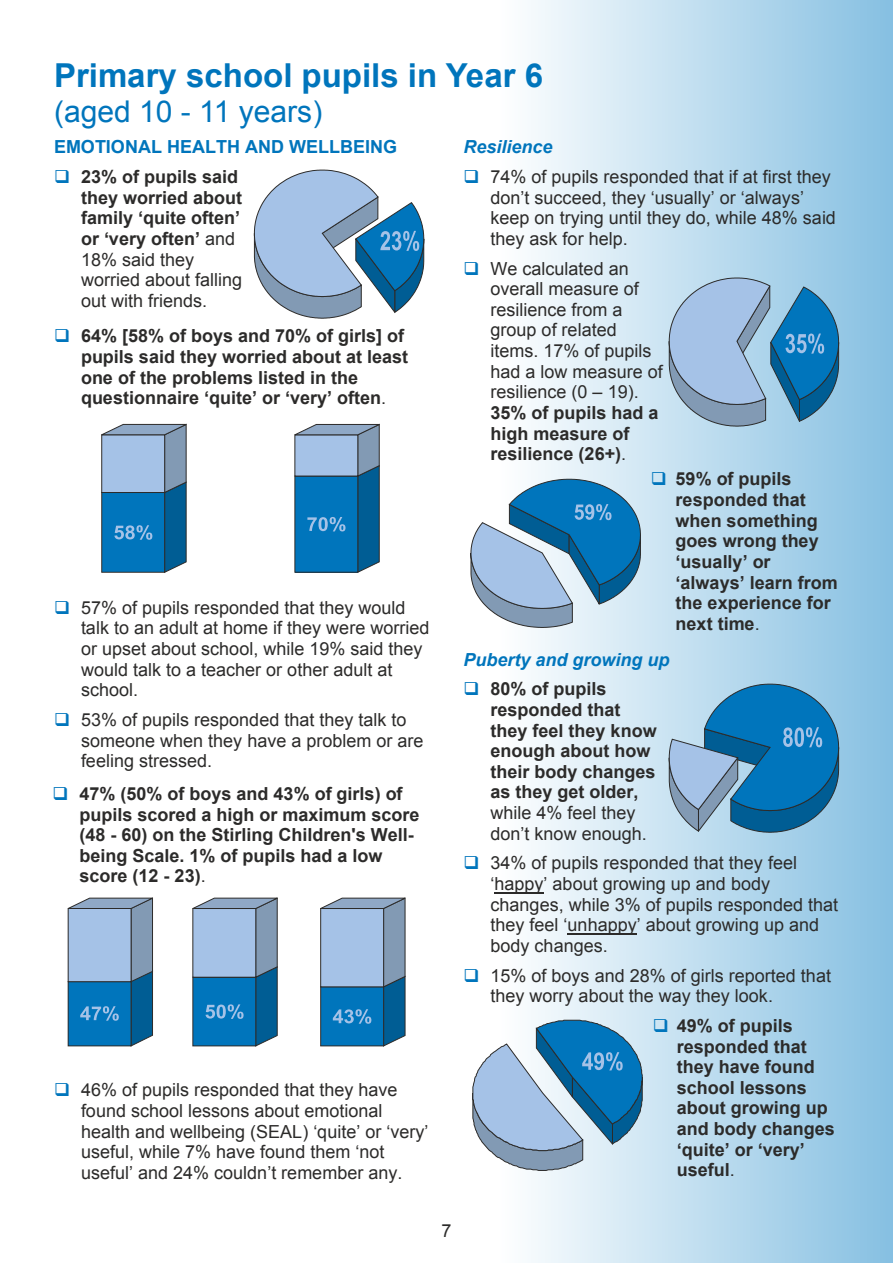
<style>
.page{position:relative;width:893px;height:1263px;background:#fff}
.page>*{position:absolute;margin:0;border:0;box-sizing:border-box;transform-origin:0 0}
.t1{font:700 33px "Arial";color:#0075bc}
.t2{font:30px "Arial";color:#0075bc}
.t3{font:18px/20.7px "Arial";color:#2c2b2a}
.t4{font:700 18px/20.7px "Arial";color:#2c2b2a}
.t5{font:italic 700 18px "Arial";color:#0075bc}
.t6{font:700 18px "Arial";color:#0075bc}
.s1{color:#0075bc}
.s2{font-weight:400}
</style>
<div class="page">
<img style="left:500px;top:0;width:393px;height:1263px">
<hr style="left:494px;top:892px;width:50px;height:1px;background:#2c2b2a">
<hr style="left:568px;top:933px;width:69px;height:1px;background:#2c2b2a">
<svg style="left:254px;top:169px;width:170px;height:150px"></svg>
<svg style="left:668px;top:277px;width:171px;height:150px"></svg>
<svg style="left:470px;top:479px;width:171px;height:149px"></svg>
<svg style="left:668px;top:683px;width:171px;height:150px"></svg>
<svg style="left:472px;top:1019px;width:171px;height:152px"></svg>
<svg style="left:101px;top:423px;width:86px;height:150px"></svg>
<svg style="left:294px;top:423px;width:86px;height:150px"></svg>
<svg style="left:67px;top:897px;width:87px;height:150px"></svg>
<svg style="left:320px;top:897px;width:86px;height:150px"></svg>
<svg style="left:192px;top:897px;width:86px;height:150px"></svg>
<h1 class="t1" style="left:54px;top:63px;width:491px">Primary school pupils in Year 6</h1>
<h2 class="t2" style="left:54px;top:100px;width:270px">(aged 10 - 11 years)</h2>
<p class="t6" style="left:54px;top:140px;width:345px">EMOTIONAL HEALTH AND WELLBEING</p>
<p class="t4" style="left:81px;top:168px;width:163px;text-indent:-27px"><span class="s1">❑</span> 23% of pupils said they worried about family ‘quite often’ or ‘very often’ <span class="s2">and<br>18% said they worried about falling out with friends.</span></p>
<p class="t4" style="left:81px;top:327px;width:329px;text-indent:-27px"><span class="s1">❑</span> 64% [58% of boys and 70% of girls] of pupils said they worried about at least one of the problems listed in the questionnaire ‘quite’ or ‘very’ often<span class="s2">.</span></p>
<p class="t3" style="left:81px;top:599px;width:350px;text-indent:-27px"><span class="s1">❑</span> 57% of pupils responded that they would talk to an adult at home if they were worried or upset about school, while 19% said they would talk to a teacher or other adult at school.</p>
<p class="t3" style="left:81px;top:711px;width:344px;text-indent:-27px"><span class="s1">❑</span> 53% of pupils responded that they talk to someone when they have a problem or are feeling stressed.</p>
<p class="t4" style="left:79px;top:785px;width:342px;text-indent:-27px"><span class="s1">❑</span> 47% (50% of boys and 43% of girls) of pupils scored a high or maximum score (48 - 60) on the Stirling Children's Well&shy;being Scale. 1% of pupils had a low score (12 - 23)<span class="s2">.</span></p>
<p class="t3" style="left:81px;top:1081px;width:349px;text-indent:-27px"><span class="s1">❑</span> 46% of pupils responded that they have found school lessons about emotional health and wellbeing (SEAL) ‘quite’ or ‘very’ useful, while 7% have found them ‘not useful’ and 24% couldn’t remember any.</p>
<p class="t5" style="left:463px;top:140px;width:91px">Resilience</p>
<p class="t3" style="left:490px;top:168px;width:347px;text-indent:-27px"><span class="s1">❑</span> 74% of pupils responded that if at first they don’t succeed, they ‘usually’ or ‘always’ keep on trying until they do, while 48% said they ask for help.</p>
<p class="t3" style="left:490px;top:259px;width:174px;text-indent:-27px"><span class="s1">❑</span> We calculated an overall measure of resilience from a group of related items. 17% of pupils had a low measure of resilience (0 – 19).</p>
<p class="t4" style="left:490px;top:404px;width:170px">35% of pupils had a high measure of resilience (26+)<span class="s2">.</span></p>
<p class="t4" style="left:676px;top:470px;width:164px;text-indent:-25px"><span class="s1">❑</span> 59% of pupils responded that when something goes wrong they ‘usually’ or ‘always’ learn from the experience for next time<span class="s2">.</span></p>
<p class="t5" style="left:463px;top:652px;width:208px">Puberty and growing up</p>
<p class="t4" style="left:490px;top:680px;width:168px;text-indent:-27px"><span class="s1">❑</span> 80% of pupils responded that they feel they know enough about how their body changes as they get older,</p>
<p class="t3" style="left:490px;top:804px;width:158px">while 4% feel they don’t know enough.</p>
<p class="t3" style="left:490px;top:854px;width:349px;text-indent:-27px"><span class="s1">❑</span> 34% of pupils responded that they feel ‘happy’ about growing up and body changes, while 3% of pupils responded that they feel ‘unhappy’ about growing up and body changes.</p>
<p class="t3" style="left:490px;top:966px;width:342px;text-indent:-27px"><span class="s1">❑</span> 15% of boys and 28% of girls reported that they worry about the way they look.</p>
<p class="t4" style="left:677px;top:1017px;width:160px;text-indent:-24px"><span class="s1">❑</span> 49% of pupils responded that they have found school lessons about growing up and body changes ‘quite’ or ‘very’ useful<span class="s2">.</span></p>
<p class="t3" style="left:441px;top:1222px;width:12px">7</p>
</div>
